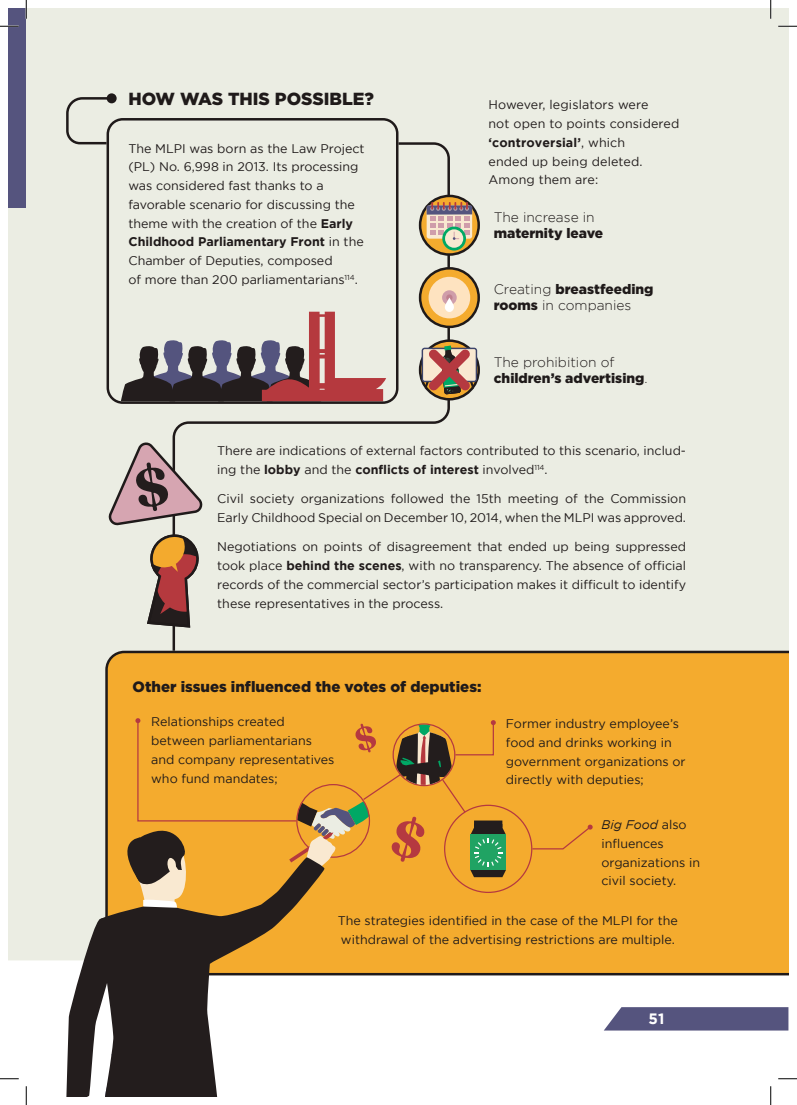
<style>
.page{position:relative;width:797px;height:1105px;background:#fff}
.page>*{position:absolute;margin:0;border:0;box-sizing:border-box;transform-origin:0 0}
.t1{font:900 17.5px "Gotham";color:#1f1a1a}
.t2{font:900 15px "Gotham";color:#1f1a1a}
.t3{font:700 15px "Gotham";color:#fff}
.t4{font:900 13.75px/16.2px "Gotham";color:#1f1a1a}
.t5{font:300 13.75px/16.2px "Gotham";color:#1f1a1a}
.t6{font:12.5px/18.8px "Gotham";color:#1f1a1a}
.s1{font-weight:700}
.s2{font-weight:900}
.s3{font-weight:300}
.s4{font-style:italic}
</style>
<div class="page">
<div style="left:9px;top:9px;width:779px;height:1087px;background:#ebede3"></div>
<div style="left:9px;top:9px;width:17px;height:199px;background:#55547e"></div>
<div style="left:9px;top:960px;width:779px;height:136px;background:#fff"></div>
<svg style="left:121px;top:340px;width:50px;height:61px"></svg>
<div style="left:106px;top:118px;width:292px;height:286px;border:2px solid #1f1a1a;border-radius:15px"></div>
<svg style="left:171px;top:141px;width:280px;height:510px"></svg>
<svg style="left:420px;top:196px;width:58px;height:59px"></svg>
<div style="left:419px;top:195px;width:61px;height:61px;border:2px solid #1f1a1a;border-radius:50%"></div>
<svg style="left:420px;top:268px;width:58px;height:59px"></svg>
<div style="left:419px;top:267px;width:61px;height:61px;border:2px solid #1f1a1a;border-radius:50%"></div>
<div style="left:419px;top:339px;width:61px;height:61px;border:2px solid #1f1a1a;border-radius:50%"></div>
<svg style="left:420px;top:341px;width:58px;height:58px;background:#b18a78"></svg>
<div style="left:428px;top:277px;width:42px;height:41px;background:#fee3c0;border-radius:50%"></div>
<div style="left:442px;top:290px;width:14px;height:15px;background:#cf9daa;border-radius:50%"></div>
<div style="left:446px;top:294px;width:6px;height:7px;background:#bf808f;border-radius:50%"></div>
<svg style="left:445px;top:298px;width:9px;height:14px"></svg>
<svg style="left:442px;top:227px;width:24px;height:24px"></svg>
<div style="left:445px;top:229px;width:18px;height:19px;background:#f9e9d1;border-radius:50%"></div>
<svg style="left:426px;top:202px;width:46px;height:38px;background:#baa69b"></svg>
<svg style="left:66px;top:97px;width:48px;height:49px"></svg>
<div style="left:107px;top:93px;width:10px;height:10px;background:#1f1a1a;border-radius:50%"></div>
<svg style="left:603px;top:1007px;width:185px;height:23px;background:#5f5e85"></svg>
<div style="left:105px;top:651px;width:683px;height:324px;background:#f4ab2e"></div>
<svg style="left:531px;top:825px;width:61px;height:25px;background:#efa22f"></svg>
<svg style="left:108px;top:439px;width:95px;height:190px"></svg>
<svg style="left:66px;top:925px;width:30px;height:171px"></svg>
<svg style="left:96px;top:857px;width:230px;height:239px;background:#8c8071"></svg>
<svg style="left:112px;top:718px;width:394px;height:193px;background:#da9c34"></svg>
<svg style="left:0;top:25px;width:19px;height:2px"></svg>
<svg style="left:778px;top:25px;width:19px;height:2px"></svg>
<svg style="left:0;top:1078px;width:19px;height:1px"></svg>
<svg style="left:778px;top:1078px;width:19px;height:1px"></svg>
<svg style="left:25px;top:0;width:2px;height:19px"></svg>
<svg style="left:25px;top:1086px;width:2px;height:19px"></svg>
<svg style="left:770px;top:0;width:1px;height:19px"></svg>
<svg style="left:770px;top:1086px;width:1px;height:19px"></svg>
<p class="t1" style="left:128px;top:88px;width:247px">HOW WAS THIS POSSIBLE?</p>
<p class="t6" style="left:128px;top:139px;width:238px">The MLPI was born as the Law Project (PL) No. 6,998 in 2013. Its processing was considered fast thanks to a favorable scenario for discussing the theme with the creation of the <span class="s1">Early Childhood Parliamentary Front</span> in the Chamber of Deputies, composed<br>of more than 200 parliamentarians<sup>114</sup>.</p>
<p class="t6" style="left:488px;top:95px;width:192px">However, legislators were<br>not open to points considered <span class="s1">‘controversial’</span>, which<br>ended up being deleted.<br>Among them are:</p>
<p class="t5" style="left:494px;top:209px;width:102px">The increase in</p>
<p class="t4" style="left:494px;top:225px;width:111px">maternity leave</p>
<p class="t5" style="left:494px;top:281px;width:161px">Creating <span class="s2">breastfeeding rooms</span> in companies</p>
<p class="t4" style="left:494px;top:353px;width:155px"><span class="s3">The prohibition of </span>children’s advertising<span class="s3">.</span></p>
<p class="t6" style="left:217px;top:441px;width:470px">There are indications of external factors contributed to this scenario, includ&shy;ing the <span class="s1">lobby</span> and the <span class="s1">conflicts of interest</span> involved<sup>114</sup>.</p>
<p class="t6" style="left:217px;top:489px;width:470px">Civil society organizations followed the 15th meeting of the Commission<br>Early Childhood Special on December 10, 2014, when the MLPI was approved.</p>
<p class="t6" style="left:217px;top:537px;width:470px;text-align:justify">Negotiations on points of disagreement that ended up being suppressed took place <span class="s1">behind the scenes</span>, with no transparency. The absence of official records of the commercial sector’s participation makes it difficult to identify these representatives in the process.</p>
<p class="t2" style="left:133px;top:678px;width:350px">Other issues influenced the votes of deputies:</p>
<p class="t6" style="left:151px;top:712px;width:185px">Relationships created between parliamentarians and company representatives who fund mandates;</p>
<p class="t6" style="left:506px;top:714px;width:181px">Former industry employee’s food and drinks working in government organizations or directly with deputies;</p>
<p class="t6" style="left:601px;top:815px;width:100px"><span class="s4">Big Food</span> also influences organizations in civil society.</p>
<p class="t6" style="left:338px;top:911px;width:341px">The strategies identified in the case of the MLPI for the withdrawal of the advertising restrictions are multiple.</p>
<p class="t3" style="left:648px;top:1010px;width:17px">51</p>
</div>
